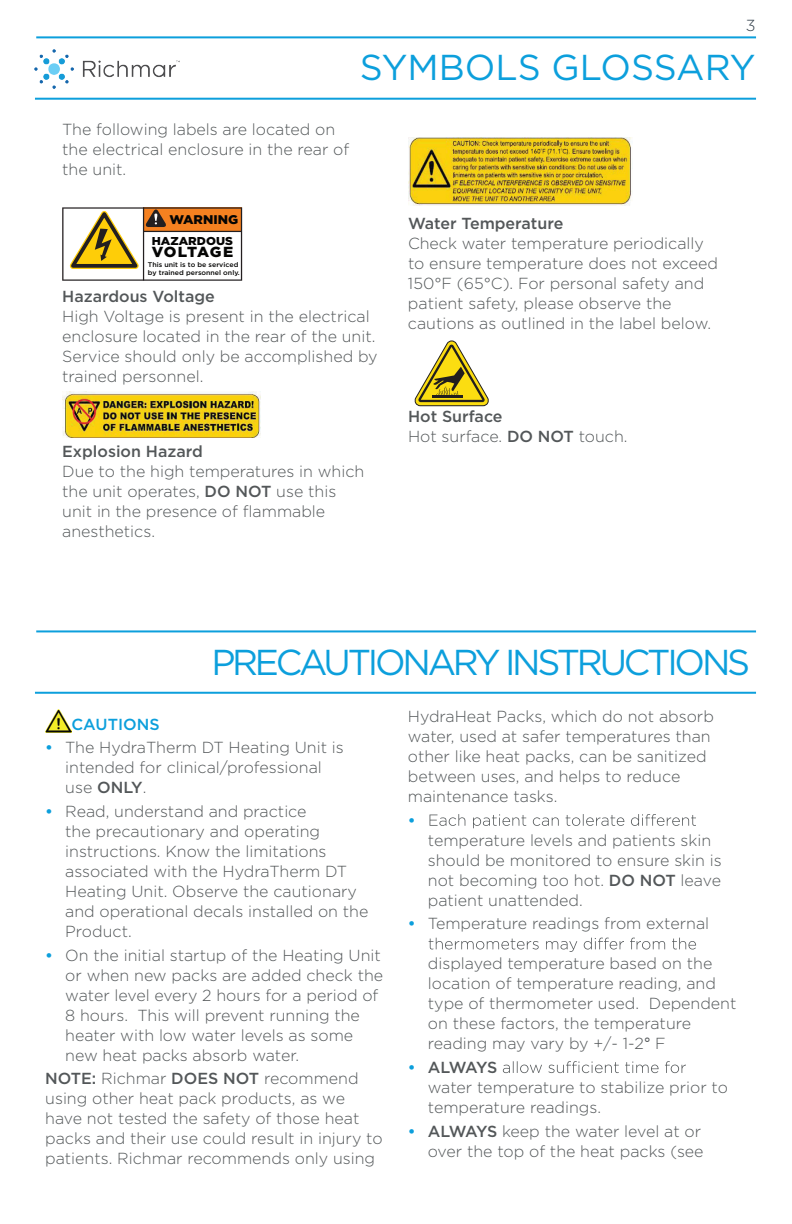
<style>
.page{position:relative;width:792px;height:1224px;background:#fff}
.page>*{position:absolute;margin:0;border:0;box-sizing:border-box;transform-origin:0 0}
.t1{font:36px "Gotham";letter-spacing:-.09em;color:#0c9fdc}
.t2{font:36px "Gotham";color:#0c9fdc}
.t3{font:300 16px/20px "Gotham";color:#535759}
.t4{font:500 16px "Gotham";color:#535759}
.t5{font:500 16px "Gotham";color:#0c9fdc}
.t6{font:300 16px "Gotham";color:#303d48}
.t7{font:900 14.6px "Gotham";letter-spacing:.04em;color:#050504;scale:1.05 1}
.t8{font:900 12.6px "Gotham";color:#050504;scale:1.05 1}
.t9{font:900 11.4px "Gotham";color:#050504;scale:1.05 1}
.t10{font:500 6.8px/8px "Gotham";color:#050504;scale:1.05 1}
.s1{font-weight:500}
.s2{font-weight:500;color:#0c9fdc}
.s3{font-family:"Avenir";font-weight:400}
</style>
<div class="page">
<img style="left:45px;top:709px;width:27px;height:24px">
<svg style="left:430px;top:814px;width:266px;height:14px"></svg>
<svg style="left:429px;top:938px;width:267px;height:14px"></svg>
<svg style="left:503px;top:1061px;width:183px;height:12px"></svg>
<svg style="left:62px;top:207px;width:180px;height:74px"></svg>
<img style="left:62px;top:391px;width:199px;height:47px">
<img style="left:408px;top:138px;width:225px;height:68px">
<svg style="left:415px;top:341px;width:74px;height:65px"></svg>
<img style="left:35px;top:49px;width:144px;height:40px">
<hr style="left:35px;top:692px;width:721px;height:2px;background:#0c9fdc">
<hr style="left:36px;top:630px;width:720px;height:2px;background:#0c9fdc">
<hr style="left:35px;top:98px;width:721px;height:2px;background:#0c9fdc">
<hr style="left:36px;top:36px;width:720px;height:2px;background:#0c9fdc">
<p class="t6" style="left:746px;top:15px;width:11px">3</p>
<h1 class="t2" style="left:360px;top:45px;width:397px">SYMBOLS GLOSSARY</h1>
<p class="t3" style="left:62px;top:119px;width:289px">The following labels are located on the electrical enclosure in the rear of the unit.</p>
<p class="t8" style="left:170px;top:211px;width:67px">WARNING</p>
<p class="t9" style="left:152px;top:233px;width:79px">HAZARDOUS</p>
<p class="t7" style="left:152px;top:242px;width:79px">VOLTAGE</p>
<p class="t10" style="left:148px;top:261px;width:89px">This unit is to be serviced by trained personnel only.</p>
<p class="t4" style="left:62px;top:286px;width:154px">Hazardous Voltage</p>
<p class="t3" style="left:62px;top:306px;width:317px">High Voltage is present in the electrical enclosure located in the rear of the unit.<br>Service should only be accomplished by trained personnel.</p>
<p class="t4" style="left:62px;top:441px;width:142px">Explosion Hazard</p>
<p class="t3" style="left:62px;top:461px;width:304px">Due to the high temperatures in which the unit operates, <span class="s1">DO NOT</span> use this unit in the presence of flammable anesthetics.</p>
<p class="t4" style="left:408px;top:213px;width:157px">Water Temperature</p>
<p class="t3" style="left:408px;top:233px;width:312px">Check water temperature periodically to ensure temperature does not exceed 150°F (65°C). For personal safety and patient safety, please observe the cautions as outlined in the label below.</p>
<p class="t3" style="left:408px;top:406px;width:221px"><span class="s1">Hot Surface<br></span>Hot surface. <span class="s1">DO NOT</span> touch.</p>
<h1 class="t1" style="left:211px;top:639px;width:540px">PRECAUTIONARY INSTRUCTIONS</h1>
<p class="t5" style="left:72px;top:714px;width:90px">CAUTIONS</p>
<p class="t3" style="left:65px;top:737px;width:280px;text-indent:-20px"><span class="s2">•</span> The HydraTherm DT Heating Unit is intended for clinical/professional use <span class="s1">ONLY</span>.</p>
<p class="t3" style="left:65px;top:801px;width:305px;text-indent:-20px"><span class="s2">•</span> Read, understand and practice<br>the precautionary and operating instructions. Know the limitations associated with the HydraTherm DT<br>Heating Unit. Observe the cautionary and operational decals installed on the<br>Product.</p>
<p class="t3" style="left:65px;top:945px;width:319px;text-indent:-20px"><span class="s2">•</span> On the initial startup of the Heating Unit or when new packs are added check the water level every 2 hours for a period of 8 hours. This will prevent running the heater with low water levels as some new heat packs absorb water.</p>
<p class="t3" style="left:45px;top:1068px;width:339px"><span class="s1">NOTE:</span> Richmar <span class="s1">DOES NOT</span> recommend using other heat pack products, as we have not tested the safety of those heat packs and their use could result in injury to patients. Richmar recommends only using</p>
<p class="t3" style="left:408px;top:706px;width:308px">HydraHeat Packs, which do not absorb water, used at safer temperatures than other like heat packs, can be sanitized between uses, and helps to reduce maintenance tasks.</p>
<p class="t5" style="left:408px;top:810px;width:9px">•</p>
<p class="t3" style="left:428px;top:830px;width:295px">temperature levels and patients skin should be monitored to ensure skin is not becoming too hot. <span class="s1">DO NOT</span> leave patient unattended.</p>
<p class="t3" style="left:408px;top:913px;width:303px"><span class="s2">•</span> Temperature readings from external</p>
<p class="t3" style="left:428px;top:953px;width:310px">displayed temperature based on the location of temperature reading, and type of thermometer used. Dependent on these factors, the temperature reading may vary by +/- 1-2<span class="s3">°</span> F</p>
<p class="t3" style="left:428px;top:1057px;width:302px;text-indent:-20px"><span class="s2">•</span> <span class="s1">ALWAYS<br></span>water temperature to stabilize prior to temperature readings.</p>
<p class="t3" style="left:408px;top:1120px;width:297px;text-align:right"><span class="s2">•</span> <span class="s1">ALWAYS</span> keep the water level at or over the top of the heat packs (see</p>
</div>
